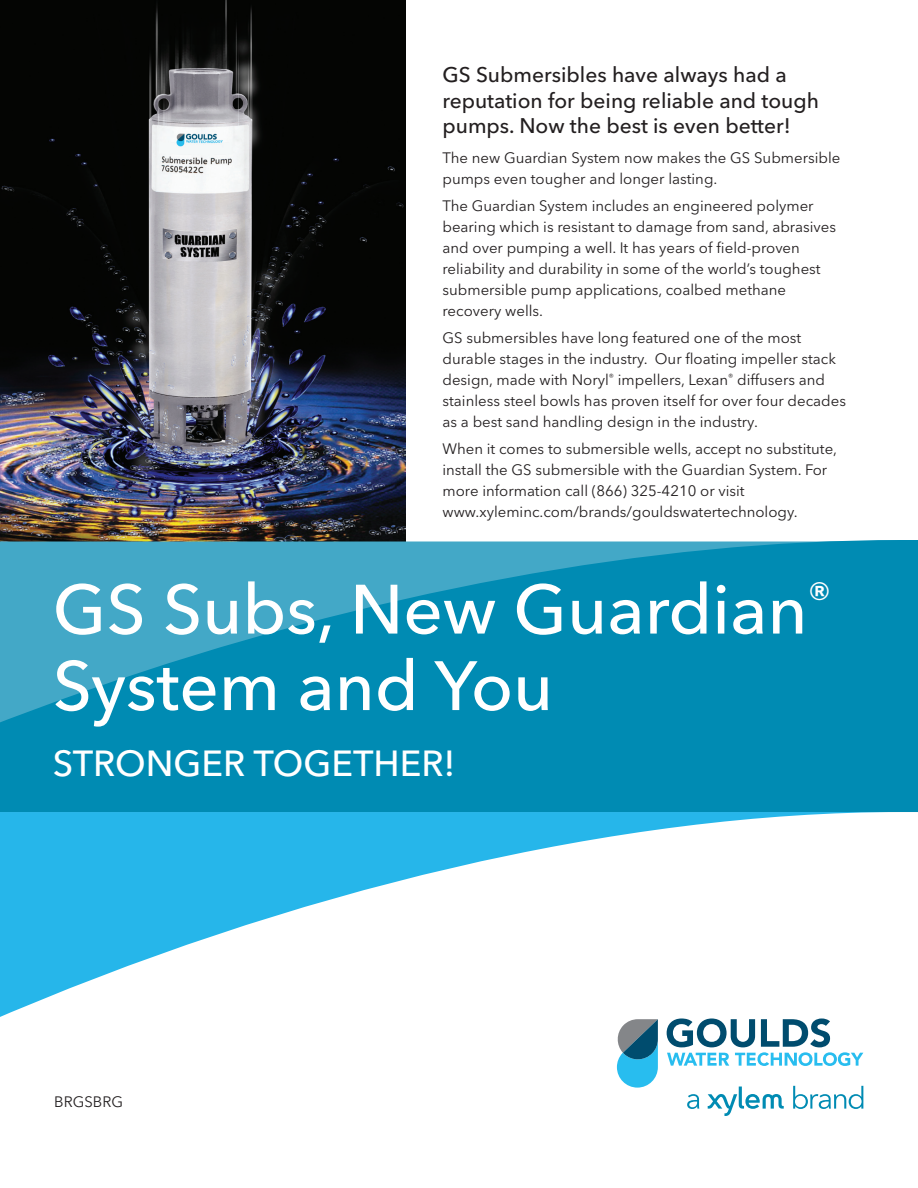
<style>
.page{position:relative;width:918px;height:1188px;background:#fff}
.page>*{position:absolute;margin:0;border:0;box-sizing:border-box;transform-origin:0 0}
.t1{font:500 69px/76.5px "Avenir Next LT Pro";color:#fff}
.t2{font:500 36px "Avenir Next LT Pro";color:#fff}
.t3{font:500 21px/25.2px "Avenir Next LT Pro";color:#231f20}
.t4{font:15px/21px "Avenir Next LT Pro";color:#231f20}
</style>
<div class="page">
<img style="left:0;top:0;width:405px;height:540px">
<svg style="left:667px;top:1025px;width:196px;height:41px"></svg>
<svg style="left:617px;top:1025px;width:41px;height:63px;background:#489cbb"></svg>
<svg style="left:687px;top:1094px;width:12px;height:15px"></svg>
<svg style="left:793px;top:1086px;width:70px;height:23px"></svg>
<svg style="left:708px;top:1087px;width:76px;height:29px"></svg>
<svg style="left:0;top:812px;width:896px;height:213px"></svg>
<svg style="left:0;top:540px;width:918px;height:272px;background:#0f91b7"></svg>
<p class="t3" style="left:442px;top:63px;width:378px">GS Submersibles have always had a reputation for being reliable and tough pumps. Now the best is even better!</p>
<p class="t4" style="left:442px;top:147px;width:399px">The new Guardian System now makes the GS Submersible pumps even tougher and longer lasting.</p>
<p class="t4" style="left:442px;top:195px;width:395px">The Guardian System includes an engineered polymer bearing which is resistant to damage from sand, abrasives and over pumping a well. It has years of field-proven reliability and durability in some of the world’s toughest submersible pump applications, coalbed methane recovery wells.</p>
<p class="t4" style="left:442px;top:327px;width:405px">GS submersibles have long featured one of the most durable stages in the industry. Our floating impeller stack design, made with Noryl<sup>®</sup> impellers, Lexan<sup>®</sup> diffusers and stainless steel bowls has proven itself for over four decades as a best sand handling design in the industry.</p>
<p class="t4" style="left:442px;top:438px;width:396px">When it comes to submersible wells, accept no substitute, install the GS submersible with the Guardian System. For more information call (866) 325-4210 or visit www.xyleminc.com/brands/gouldswatertechnology.</p>
<p class="t1" style="left:53px;top:571px;width:780px">GS Subs, New Guardian<sup>®<br></sup>System and You</p>
<p class="t2" style="left:53px;top:742px;width:404px">STRONGER TOGETHER!</p>
<p class="t4" style="left:54px;top:1091px;width:70px">BRGSBRG</p>
</div>
